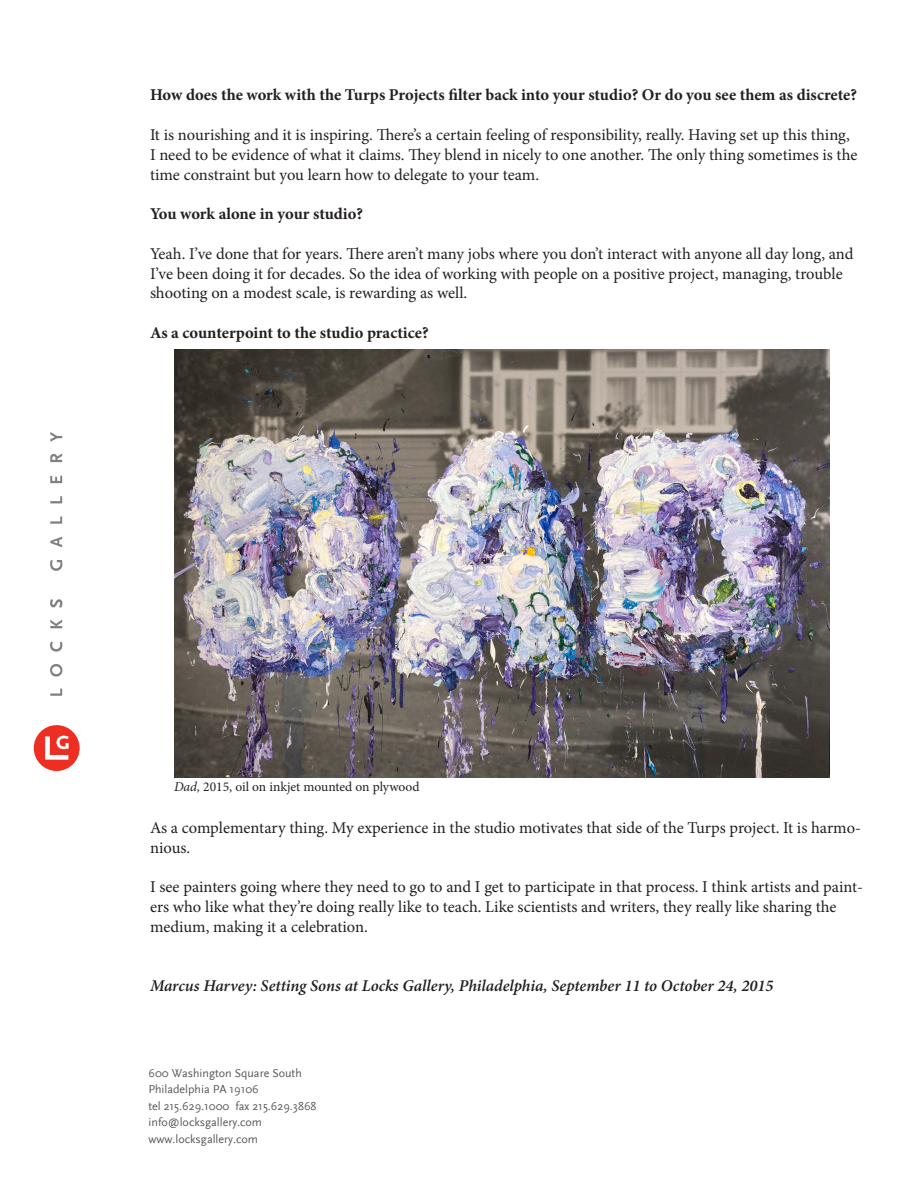
<style>
.page{position:relative;width:918px;height:1188px;background:#fff}
.page>*{position:absolute;margin:0;border:0;box-sizing:border-box;transform-origin:0 0}
.t1{font:16.5px/19.8px "Minion Pro";letter-spacing:-.005em;color:#231f20}
.t2{font:700 16.5px "Minion Pro";color:#231f20}
.t3{font:italic 600 16.5px "Minion Pro";color:#231f20}
.t4{font:13.5px "Minion Pro";color:#231f20}
.t5{font:12px/16.5px "Scala Sans";color:#57585a}
.s1{font-style:italic}
</style>
<div class="page">
<div style="left:34px;top:725px;width:46px;height:46px;background:#ee2e22;border-radius:50%"></div>
<svg style="left:45px;top:736px;width:24px;height:24px"></svg>
<svg style="left:50px;top:689px;width:12px;height:7px"></svg>
<svg style="left:50px;top:664px;width:12px;height:13px"></svg>
<svg style="left:50px;top:642px;width:12px;height:10px"></svg>
<svg style="left:50px;top:620px;width:12px;height:8px"></svg>
<svg style="left:50px;top:599px;width:12px;height:9px"></svg>
<svg style="left:50px;top:560px;width:12px;height:11px"></svg>
<svg style="left:50px;top:537px;width:12px;height:10px"></svg>
<svg style="left:50px;top:517px;width:12px;height:7px"></svg>
<svg style="left:50px;top:496px;width:12px;height:7px"></svg>
<svg style="left:50px;top:476px;width:12px;height:7px"></svg>
<svg style="left:50px;top:454px;width:12px;height:8px"></svg>
<svg style="left:50px;top:432px;width:12px;height:10px"></svg>
<img style="left:174px;top:349px;width:656px;height:428px">
<p class="t2" style="left:150px;top:84px;width:708px">How does the work with the Turps Projects filter back into your studio? Or do you see them as discrete?</p>
<p class="t1" style="left:150px;top:125px;width:709px">It is nourishing and it is inspiring. There’s a certain feeling of responsibility, really. Having set up this thing,<br>I need to be evidence of what it claims. They blend in nicely to one another. The only thing sometimes is the time constraint but you learn how to delegate to your team.</p>
<p class="t2" style="left:150px;top:202px;width:215px">You work alone in your studio?</p>
<p class="t1" style="left:150px;top:244px;width:705px">Yeah. I’ve done that for years. There aren’t many jobs where you don’t interact with anyone all day long, and<br>I’ve been doing it for decades. So the idea of working with people on a positive project, managing, trouble shooting on a modest scale, is rewarding as well.</p>
<p class="t2" style="left:150px;top:321px;width:280px">As a counterpoint to the studio practice?</p>
<p class="t4" style="left:174px;top:777px;width:247px"><span class="s1">Dad,</span> 2015, oil on inkjet mounted on plywood</p>
<p class="t1" style="left:150px;top:818px;width:712px">As a complementary thing. My experience in the studio motivates that side of the Turps project. It is harmo&shy;nious.</p>
<p class="t1" style="left:150px;top:877px;width:715px">I see painters going where they need to go to and I get to participate in that process. I think artists and paint&shy;ers who like what they’re doing really like to teach. Like scientists and writers, they really like sharing the medium, making it a celebration.</p>
<p class="t3" style="left:150px;top:975px;width:625px">Marcus Harvey: Setting Sons at Locks Gallery, Philadelphia, September 11 to October 24, 2015</p>
<p class="t5" style="left:148px;top:1065px;width:170px">600 Washington Square South<br>Philadelphia PA 19106<br>tel 215.629.1000 fax 215.629.3868 info@locksgallery.com www.locksgallery.com</p>
</div>
